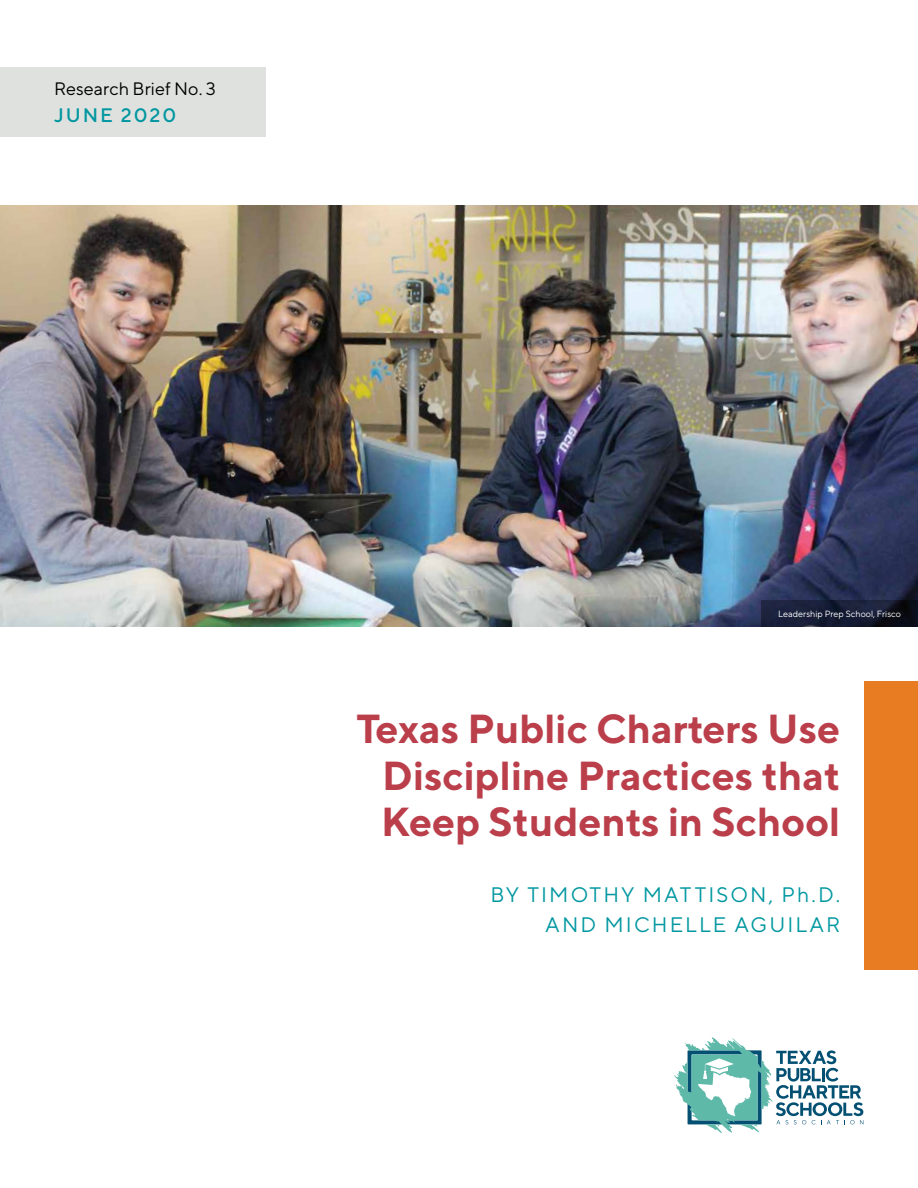
<style>
.page{position:relative;width:918px;height:1188px;background:#fff}
.page>*{position:absolute;margin:0;border:0;box-sizing:border-box;transform-origin:0 0}
.t1{font:700 40.5px/46.5px "TT Norms";color:#ba3f4b;text-align:justify}
.t2{font:21px/30px "TT Norms";letter-spacing:.1em;color:#0097a0;text-align:right}
.t3{font:500 19.5px "TT Norms";letter-spacing:.1em;color:#0097a0}
.t4{font:18px "TT Norms";color:#000}
.t5{font:9px "TT Norms";color:#fff}
</style>
<div class="page">
<svg style="left:674px;top:1037px;width:189px;height:96px"></svg>
<img style="left:0;top:205px;width:918px;height:421px">
<div style="left:864px;top:681px;width:54px;height:289px;background:#e77c22"></div>
<div style="left:0;top:67px;width:266px;height:69px;background:#dfe1df"></div>
<svg style="left:762px;top:600px;width:156px;height:26px;background:#151b31"></svg>
<p class="t4" style="left:54px;top:77px;width:164px">Research Brief No. 3</p>
<p class="t3" style="left:54px;top:103px;width:124px">JUNE 2020</p>
<p class="t5" style="left:778px;top:608px;width:124px">Leadership Prep School, Frisco</p>
<p class="t1" style="left:381px;top:705px;width:461px;text-indent:-25px">Texas Public Charters Use Discipline Practices that Keep Students in School</p>
<p class="t2" style="left:491px;top:879px;width:351px">BY TIMOTHY MATTISON, Ph.D.<br>AND MICHELLE AGUILAR</p>
</div>
